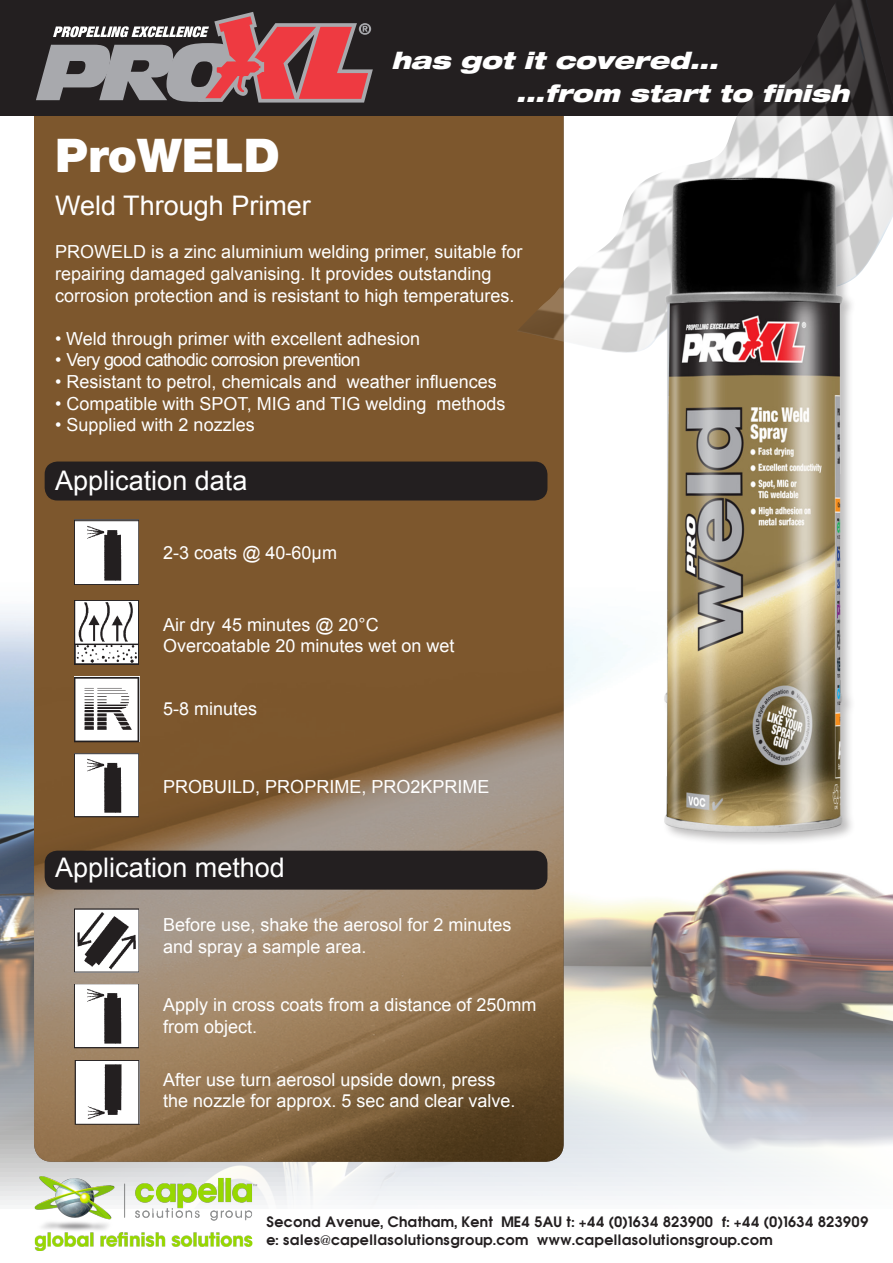
<style>
.page{position:relative;width:893px;height:1263px;background:#fff}
.page>*{position:absolute;margin:0;border:0;box-sizing:border-box;transform-origin:0 0}
.t1{font:900 46.5px "Helvetica Neue LT Std";color:#fff}
.t2{font:27px "Arial";color:#fff}
.t3{font:italic 900 expanded 23.55px "Helvetica 93";color:#fff}
.t4{font:18px "Arial";color:#fff}
.t5{font:18px "Arial";letter-spacing:-.04em;color:#fff}
.t6{font:700 13.2px/18.3px "Avant Garde";color:#231f20}
</style>
<div class="page">
<img style="left:0;top:610px;width:893px;height:595px">
<img style="left:30px;top:1172px;width:238px;height:79px">
<img style="left:34px;top:116px;width:530px;height:1046px">
<div style="left:0;top:0;width:893px;height:116px;background:#231f20"></div>
<img style="left:517px;top:0;width:376px;height:354px">
<svg style="left:36px;top:12px;width:337px;height:91px"></svg>
<div style="left:45px;top:461px;width:502px;height:39px;background:#231f20;border-radius:13px"></div>
<div style="left:45px;top:851px;width:502px;height:39px;background:#231f20;border-radius:13px"></div>
<img style="left:628px;top:141px;width:260px;height:707px">
<img style="left:74px;top:519px;width:65px;height:2px">
<img style="left:74px;top:984px;width:65px;height:64px">
<img style="left:74px;top:909px;width:65px;height:63px">
<img style="left:75px;top:1060px;width:64px;height:64px">
<img style="left:74px;top:521px;width:65px;height:63px">
<img style="left:74px;top:753px;width:65px;height:64px">
<img style="left:74px;top:600px;width:65px;height:64px">
<img style="left:74px;top:676px;width:66px;height:66px">
<p class="t3" style="left:391px;top:45px;width:336px">has got it covered...</p>
<p class="t3" style="left:516px;top:79px;width:342px">...from start to finish</p>
<p class="t1" style="left:55px;top:127px;width:226px">ProWELD</p>
<p class="t2" style="left:55px;top:188px;width:257px">Weld Through Primer</p>
<p class="t4" style="left:55px;top:240px;width:469px">PROWELD is a zinc aluminium welding primer, suitable for</p>
<p class="t4" style="left:55px;top:262px;width:438px">repairing damaged galvanising. It provides outstanding</p>
<p class="t4" style="left:55px;top:283px;width:461px">corrosion protection and is resistant to high temperatures.</p>
<p class="t4" style="left:55px;top:327px;width:366px">• Weld through primer with excellent adhesion</p>
<p class="t5" style="left:55px;top:348px;width:307px">• Very good cathodic corrosion prevention</p>
<p class="t4" style="left:55px;top:370px;width:443px">• Resistant to petrol, chemicals and weather influences</p>
<p class="t4" style="left:55px;top:391px;width:452px">• Compatible with SPOT, MIG and TIG welding methods</p>
<p class="t4" style="left:55px;top:413px;width:201px">• Supplied with 2 nozzles</p>
<p class="t2" style="left:55px;top:462px;width:194px">Application data</p>
<p class="t4" style="left:163px;top:540px;width:175px">2-3 coats @ 40-60μm</p>
<p class="t4" style="left:163px;top:612px;width:217px">Air dry 45 minutes @ 20°C</p>
<p class="t4" style="left:163px;top:634px;width:293px">Overcoatable 20 minutes wet on wet</p>
<p class="t4" style="left:163px;top:697px;width:96px">5-8 minutes</p>
<p class="t4" style="left:163px;top:775px;width:328px">PROBUILD, PROPRIME, PRO2KPRIME</p>
<p class="t2" style="left:55px;top:850px;width:231px">Application method</p>
<p class="t4" style="left:163px;top:913px;width:350px">Before use, shake the aerosol for 2 minutes</p>
<p class="t4" style="left:163px;top:935px;width:205px">and spray a sample area.</p>
<p class="t4" style="left:163px;top:993px;width:375px">Apply in cross coats from a distance of 250mm</p>
<p class="t4" style="left:163px;top:1015px;width:96px">from object.</p>
<p class="t4" style="left:163px;top:1067px;width:334px">After use turn aerosol upside down, press</p>
<p class="t4" style="left:163px;top:1089px;width:354px">the nozzle for approx. 5 sec and clear valve.</p>
<p class="t6" style="left:266px;top:1212px;width:604px">Second Avenue, Chatham, Kent ME4 5AU t: +44 (0)1634 823900 f: +44 (0)1634 823909 e: sales@capellasolutionsgroup.com www.capellasolutionsgroup.com</p>
</div>
